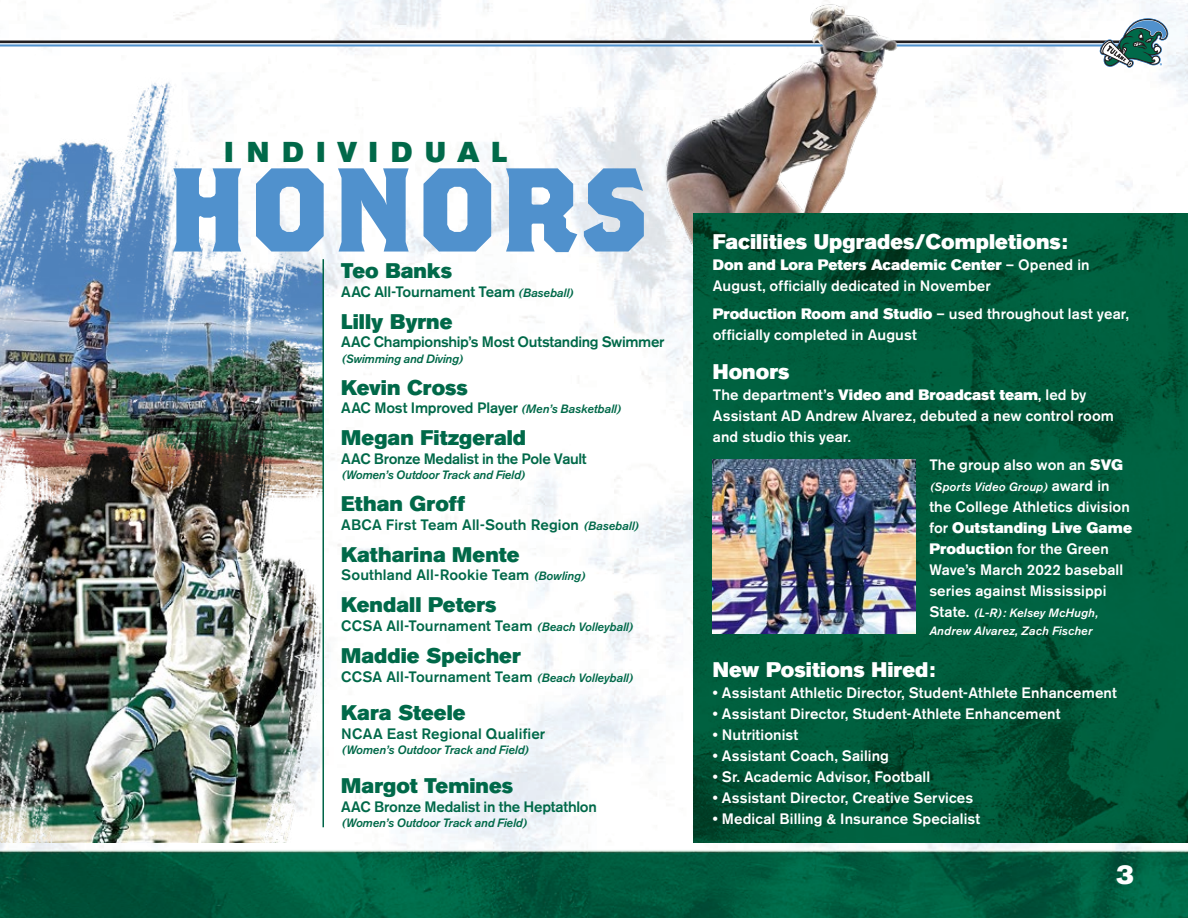
<style>
.page{position:relative;width:1188px;height:918px;background:#fff}
.page>*{position:absolute;margin:0;border:0;box-sizing:border-box;transform-origin:0 0}
.t1{font:118.8px "Brothers Bold Alternates";color:#5091cd}
.t2{font:28.5px "Akzidenz Grotesk BE Super";letter-spacing:.44em;color:#006949}
.t3{font:27px "Akzidenz Grotesk BE Super";color:#fff}
.t4{font:21px "Akzidenz Grotesk BE Super";letter-spacing:.005em;color:#006949}
.t5{font:21px "Akzidenz Grotesk BE Super";color:#fff}
.t6{font:500 15px/21px "Akzidenz Grotesk BE";letter-spacing:.005em;color:#fff}
.t7{font:500 15px "Akzidenz Grotesk BE";letter-spacing:-.01em;color:#006949}
.t8{font:500 15px "Akzidenz Grotesk BE";letter-spacing:.01em;color:#006949}
.t9{font:15px "Akzidenz Grotesk BE Super";color:#fff}
.t10{font:italic 500 12px "Akzidenz Grotesk BE";letter-spacing:-.015em;color:#006949}
.t11{font:italic 500 12px/18px "Akzidenz Grotesk BE";letter-spacing:.02em;color:#fff}
.s1{font-style:italic;font-size:12px}
.s2{font-family:"Akzidenz Grotesk BE";font-weight:500}
.s3{font-family:"Akzidenz Grotesk BE Super";font-weight:400}
.s4{font-style:normal;font-size:15px}
</style>
<div class="page">
<img style="left:0;top:0;width:1188px;height:918px">
<svg style="left:0;top:40px;width:1100px;height:3px;background:#464344"></svg>
<hr style="left:0;top:44px;width:1134px;height:3px;background:#5091cd">
<hr style="left:0;top:43px;width:1134px;height:1px;background:#fff">
<img style="left:659px;top:0;width:268px;height:270px">
<img style="left:693px;top:214px;width:495px;height:628px">
<img style="left:0;top:63px;width:324px;height:340px">
<img style="left:0;top:403px;width:380px;height:439px">
<hr style="left:322px;top:259px;width:2px;height:568px;background:#006548">
<img style="left:713px;top:459px;width:203px;height:175px">
<svg style="left:1100px;top:18px;width:68px;height:50px"></svg>
<h2 class="t2" style="left:225px;top:135px;width:284px">INDIVIDUAL</h2>
<h1 class="t1" style="left:166px;top:136px;width:486px">HONORS</h1>
<h3 class="t4" style="left:341px;top:258px;width:112px">Teo Banks</h3>
<p class="t7" style="left:341px;top:282px;width:235px">AAC All-Tournament Team <span class="s1">(Baseball)</span></p>
<h3 class="t4" style="left:341px;top:309px;width:113px">Lilly Byrne</h3>
<p class="t7" style="left:341px;top:333px;width:325px">AAC Championship’s Most Outstanding Swimmer</p>
<p class="t10" style="left:341px;top:352px;width:124px">(Swimming and Diving)</p>
<h3 class="t4" style="left:341px;top:375px;width:128px">Kevin Cross</h3>
<p class="t7" style="left:341px;top:399px;width:282px">AAC Most Improved Player <span class="s1">(Men’s Basketball)</span></p>
<h3 class="t4" style="left:341px;top:426px;width:186px">Megan Fitzgerald</h3>
<p class="t7" style="left:341px;top:449px;width:247px">AAC Bronze Medalist in the Pole Vault</p>
<p class="t10" style="left:341px;top:468px;width:186px">(Women’s Outdoor Track and Field)</p>
<h3 class="t4" style="left:341px;top:492px;width:125px">Ethan Groff</h3>
<p class="t8" style="left:341px;top:515px;width:300px">ABCA First Team All-South Region <span class="s1">(Baseball)</span></p>
<h3 class="t4" style="left:341px;top:542px;width:180px">Katharina Mente</h3>
<p class="t7" style="left:341px;top:566px;width:246px">Southland All-Rookie Team <span class="s1">(Bowling)</span></p>
<h3 class="t4" style="left:341px;top:593px;width:157px">Kendall Peters</h3>
<p class="t7" style="left:341px;top:617px;width:294px">CCSA All-Tournament Team <span class="s1">(Beach Volleyball)</span></p>
<h3 class="t4" style="left:341px;top:644px;width:181px">Maddie Speicher</h3>
<p class="t7" style="left:341px;top:667px;width:294px">CCSA All-Tournament Team <span class="s1">(Beach Volleyball)</span></p>
<h3 class="t4" style="left:341px;top:701px;width:126px">Kara Steele</h3>
<p class="t8" style="left:341px;top:724px;width:205px">NCAA East Regional Qualifier</p>
<p class="t10" style="left:341px;top:743px;width:190px">(Women’s Outdoor Track and Field)</p>
<h3 class="t4" style="left:341px;top:774px;width:173px">Margot Temines</h3>
<p class="t7" style="left:341px;top:797px;width:257px">AAC Bronze Medalist in the Heptathlon</p>
<p class="t10" style="left:341px;top:816px;width:188px">(Women’s Outdoor Track and Field)</p>
<h3 class="t5" style="left:713px;top:229px;width:356px">Facilities Upgrades/Completions:</h3>
<p class="t9" style="left:713px;top:256px;width:378px">Don and Lora Peters Academic Center <span class="s2">– Opened in</span></p>
<p class="t6" style="left:713px;top:272px;width:418px;line-height:27.8px">August, officially dedicated in November<br><span class="s3">Production Room and Studio</span> – used throughout last year,</p>
<p class="t6" style="left:713px;top:324px;width:205px">officially completed in August</p>
<h3 class="t5" style="left:713px;top:359px;width:78px">Honors</h3>
<p class="t6" style="left:713px;top:384px;width:403px">The department’s <span class="s3">Video and Broadcast team</span>, led by<br>Assistant AD Andrew Alvarez, debuted a new control room and studio this year.</p>
<p class="t6" style="left:929px;top:454px;width:195px">The group also won an <span class="s3">SVG</span></p>
<p class="t11" style="left:929px;top:477px;width:182px">(Sports Video Group) <span class="s4">award in</span></p>
<p class="t6" style="left:929px;top:496px;width:202px">the College Athletics division</p>
<p class="t9" style="left:929px;top:519px;width:204px"><span class="s2">for</span> Outstanding Live Game</p>
<p class="t6" style="left:929px;top:538px;width:195px"><span class="s3">Productio</span>n for the Green<br>Wave’s March 2022 baseball series against Mississippi</p>
<p class="t11" style="left:929px;top:603px;width:171px"><span class="s4">State.</span> (L-R): Kelsey McHugh,<br>Andrew Alvarez, Zach Fischer</p>
<h3 class="t5" style="left:713px;top:657px;width:224px">New Positions Hired:</h3>
<p class="t6" style="left:713px;top:682px;width:406px">• Assistant Athletic Director, Student-Athlete Enhancement</p>
<p class="t6" style="left:713px;top:703px;width:349px">• Assistant Director, Student-Athlete Enhancement</p>
<p class="t6" style="left:713px;top:724px;width:87px">• Nutritionist</p>
<p class="t6" style="left:713px;top:745px;width:178px">• Assistant Coach, Sailing</p>
<p class="t6" style="left:713px;top:766px;width:219px">• Sr. Academic Advisor, Football</p>
<p class="t6" style="left:713px;top:787px;width:262px">• Assistant Director, Creative Services</p>
<p class="t6" style="left:713px;top:808px;width:269px">• Medical Billing &amp; Insurance Specialist</p>
<h3 class="t3" style="left:1117px;top:859px;width:19px">3</h3>
</div>
